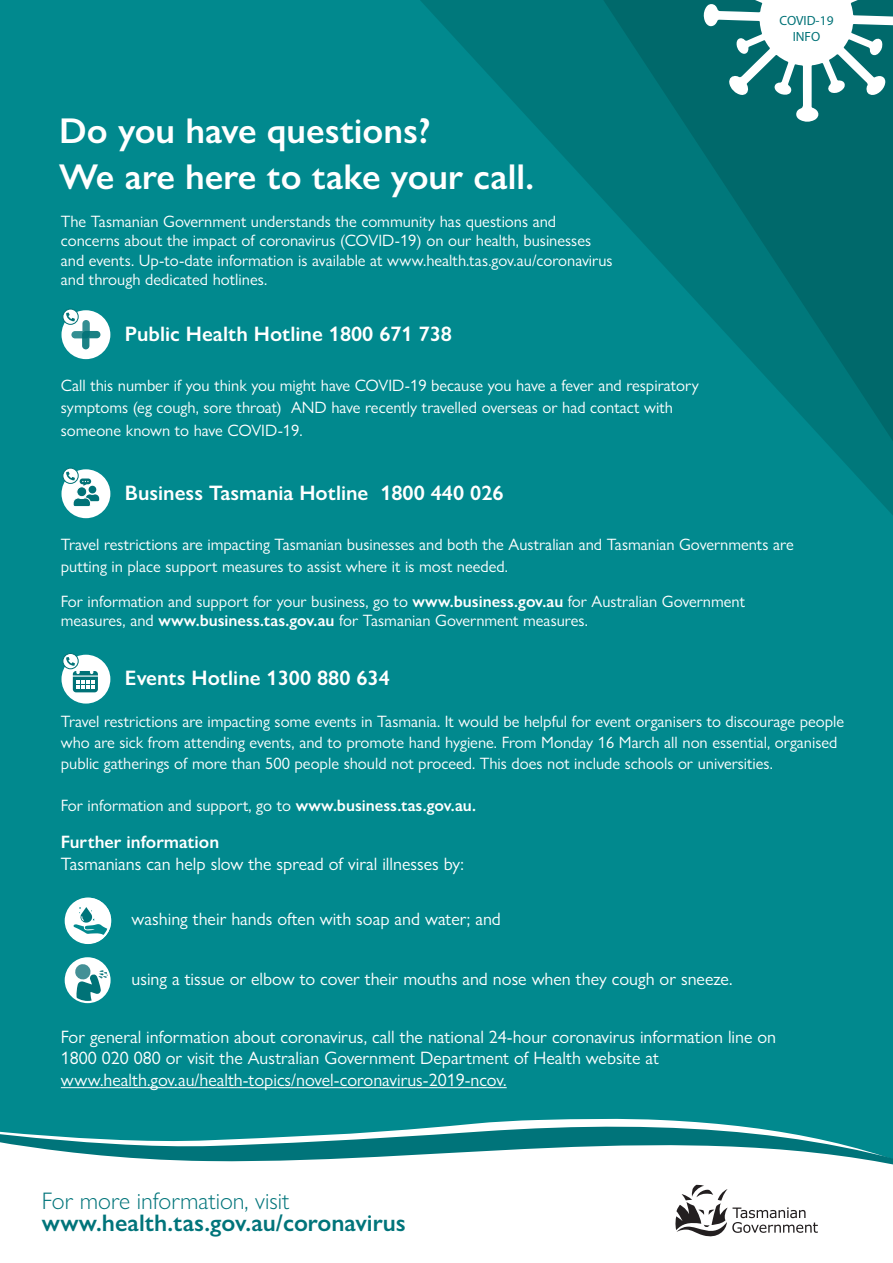
<style>
.page{position:relative;width:893px;height:1263px;background:#fff}
.page>*{position:absolute;margin:0;border:0;box-sizing:border-box;transform-origin:0 0}
.t1{font:600 36px "Gill Sans Nova";color:#fff}
.t2{font:600 24px "Gill Sans Nova";color:#00747a}
.t3{font:300 24px "Gill Sans Nova";color:#00747a}
.t4{font:600 21px "Gill Sans Nova";color:#fff}
.t5{font:18px/21.6px "Gill Sans Nova";color:#fff}
.t6{font:600 18px "Gill Sans Nova";color:#fff}
.t7{font:16.5px/19.5px "Gill Sans Nova";color:#fff}
.t8{font:13.35px/16px "Myriad Pro";color:#007277;text-align:center}
.s1{font-weight:600}
</style>
<div class="page">
<div style="left:0;top:0;width:893px;height:1224px;background:#01898e"></div>
<svg style="left:420px;top:0;width:473px;height:515px"></svg>
<svg style="left:601px;top:0;width:292px;height:447px"></svg>
<div style="left:0;top:1194px;width:893px;height:43px;background:#fff"></div>
<div style="left:0;top:1186px;width:893px;height:8px;background:#fff"></div>
<svg style="left:0;top:1118px;width:893px;height:68px;fill:#fff"></svg>
<svg style="left:675px;top:1185px;width:143px;height:51px;background:#d3d2d2"></svg>
<svg style="left:703px;top:0;width:190px;height:122px;background:#64a4a5"></svg>
<div style="left:62px;top:310px;width:48px;height:49px;background:#fff;border-radius:50%"></div>
<svg style="left:63px;top:309px;width:15px;height:15px"></svg>
<div style="left:62px;top:308px;width:17px;height:17px;border:1px solid #007277;border-radius:50%"></div>
<svg style="left:66px;top:313px;width:34px;height:36px"></svg>
<div style="left:61px;top:469px;width:49px;height:49px;background:#fff;border-radius:50%"></div>
<svg style="left:63px;top:468px;width:15px;height:15px"></svg>
<div style="left:62px;top:468px;width:17px;height:16px;border:1px solid #007277;border-radius:50%"></div>
<svg style="left:66px;top:472px;width:33px;height:35px"></svg>
<div style="left:61px;top:655px;width:49px;height:48px;background:#fff;border-radius:50%"></div>
<svg style="left:63px;top:653px;width:15px;height:16px"></svg>
<div style="left:62px;top:653px;width:17px;height:16px;border:1px solid #007277;border-radius:50%"></div>
<div style="left:73px;top:671px;width:25px;height:21px;background:#007277;border-radius:3px"></div>
<svg style="left:76px;top:680px;width:19px;height:9px"></svg>
<hr style="left:71px;top:675px;width:29px;height:2px;background:#fff">
<svg style="left:66px;top:657px;width:14px;height:15px"></svg>
<hr style="left:61px;top:1087px;width:446px;height:1px;background:#fff">
<div style="left:65px;top:898px;width:46px;height:45px;background:#fff;border-radius:50%"></div>
<svg style="left:74px;top:907px;width:36px;height:29px"></svg>
<div style="left:65px;top:897px;width:46px;height:47px;border:2px solid #fff;border-radius:50%"></div>
<div style="left:66px;top:958px;width:43px;height:44px;background:#fff;border-radius:50%"></div>
<svg style="left:74px;top:963px;width:35px;height:39px"></svg>
<div style="left:65px;top:957px;width:46px;height:46px;border:2px solid #fff;border-radius:50%"></div>
<p class="t1" style="left:59px;top:108px;width:373px">Do you have questions?</p>
<p class="t1" style="left:59px;top:154px;width:476px">We are here to take your call.</p>
<p class="t7" style="left:61px;top:211px;width:553px">The Tasmanian Government understands the community has questions and concerns about the impact of coronavirus (COVID-19) on our health, businesses and events. Up-to-date information is available at www.health.tas.gov.au/coronavirus and through dedicated hotlines.</p>
<p class="t4" style="left:125px;top:321px;width:329px">Public Health Hotline 1800 671 738</p>
<p class="t7" style="left:61px;top:373px;width:639px;line-height:22.5px">Call this number if you think you might have COVID-19 because you have a fever and respiratory symptoms (eg cough, sore throat) AND have recently travelled overseas or had contact with someone known to have COVID-19.</p>
<p class="t8" style="left:779px;top:12px;width:56px">COVID-19<br>INFO</p>
<p class="t4" style="left:125px;top:479px;width:380px">Business Tasmania Hotline 1800 440 026</p>
<p class="t7" style="left:61px;top:533px;width:734px;line-height:22.5px">Travel restrictions are impacting Tasmanian businesses and both the Australian and Tasmanian Governments are putting in place support measures to assist where it is most needed.</p>
<p class="t7" style="left:61px;top:591px;width:686px">For information and support for your business, go to <span class="s1">www.business.gov.au</span> for Australian Government measures, and <span class="s1">www.business.tas.gov.au</span> for Tasmanian Government measures.</p>
<p class="t4" style="left:125px;top:665px;width:266px">Events Hotline 1300 880 634</p>
<p class="t7" style="left:61px;top:710px;width:785px;line-height:21px">Travel restrictions are impacting some events in Tasmania. It would be helpful for event organisers to discourage people who are sick from attending events, and to promote hand hygiene. From Monday 16 March all non essential, organised public gatherings of more than 500 people should not proceed. This does not include schools or universities.</p>
<p class="t7" style="left:61px;top:795px;width:417px">For information and support, go to <span class="s1">www.business.tas.gov.au.</span></p>
<p class="t6" style="left:61px;top:831px;width:160px">Further information</p>
<p class="t5" style="left:61px;top:853px;width:404px">Tasmanians can help slow the spread of viral illnesses by:</p>
<p class="t5" style="left:131px;top:908px;width:371px">washing their hands often with soap and water; and</p>
<p class="t5" style="left:131px;top:967px;width:602px">using a tissue or elbow to cover their mouths and nose when they cough or sneeze.</p>
<p class="t5" style="left:61px;top:1025px;width:717px">For general information about coronavirus, call the national 24-hour coronavirus information line on<br>1800 020 080 or visit the Australian Government Department of Health website at www.health.gov.au/health-topics/novel-coronavirus-2019-ncov.</p>
<h2 class="t3" style="left:42px;top:1186px;width:249px">For more information, visit</h2>
<h2 class="t2" style="left:42px;top:1208px;width:365px">www.health.tas.gov.au/coronavirus</h2>
</div>
